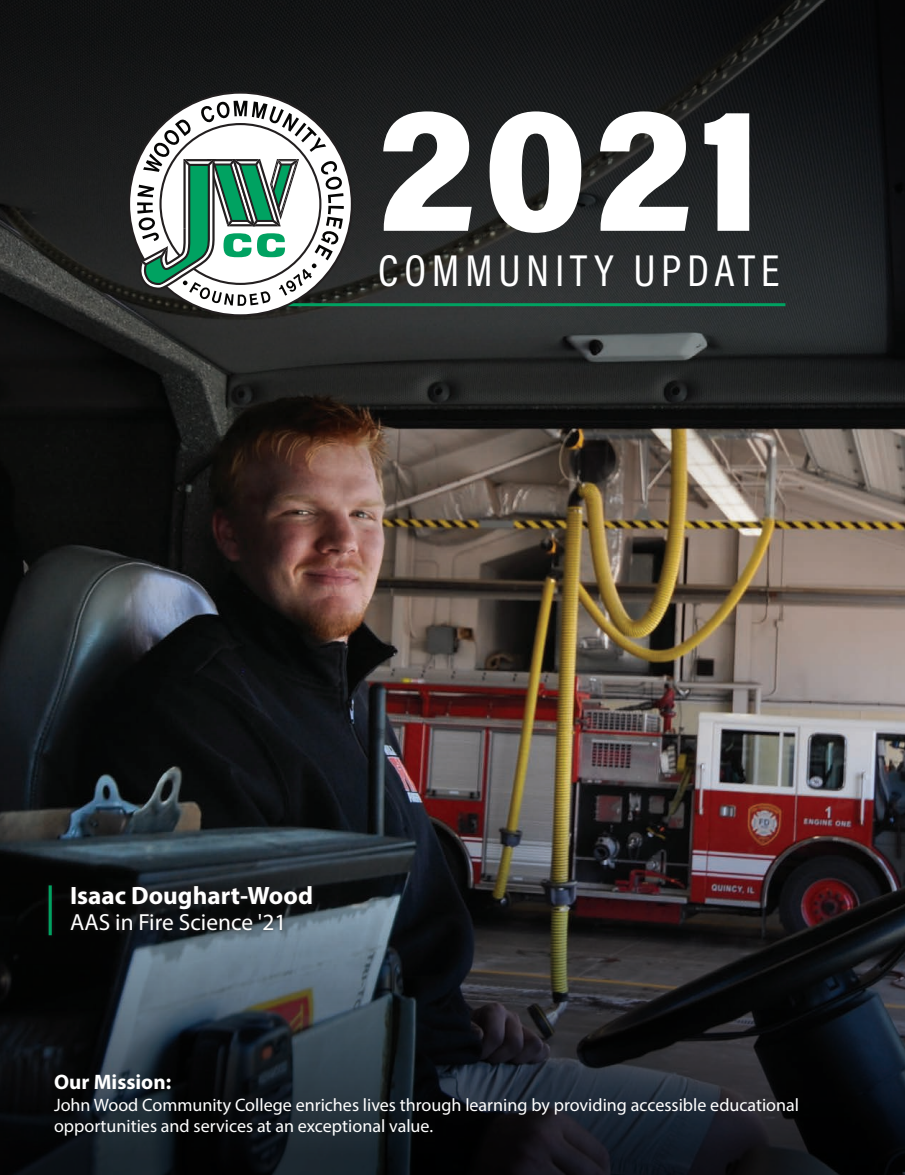
<style>
.page{position:relative;width:905px;height:1175px;background:#fff}
.page>*{position:absolute;margin:0;border:0;box-sizing:border-box;transform-origin:0 0}
.t1{font:900 171.45px "Acumin Pro Semi Cond";color:#fff}
.t2{font:45px "Acumin Pro Cond";letter-spacing:.125em;color:#fff}
.t3{font:700 25.2px "Myriad Pro";color:#fff}
.t4{font:23.25px "Myriad Pro";color:#fff}
.t5{font:700 21px "Myriad Pro";color:#fff}
.t6{font:18px/21.6px "Myriad Pro";color:#fff}
</style>
<div class="page">
<svg style="left:0;top:747px;width:904px;height:427px;background:#27272b"></svg>
<img style="left:0;top:0;width:904px;height:747px">
<hr style="left:205px;top:303px;width:580px;height:3px;background:#00a261">
<svg style="left:128px;top:92px;width:225px;height:224px"></svg>
<svg style="left:137px;top:101px;width:207px;height:205px"></svg>
<div style="left:44px;top:880px;width:273px;height:60px;background:#231f20;opacity:.75"></div>
<hr style="left:49px;top:887px;width:3px;height:46px;background:#00a261">
<p class="t1" style="left:378px;top:51px;width:384px">2021</p>
<p class="t2" style="left:378px;top:241px;width:402px">COMMUNITY UPDATE</p>
<p class="t3" style="left:70px;top:879px;width:244px">Isaac Doughart-Wood</p>
<p class="t4" style="left:70px;top:908px;width:218px">AAS in Fire Science '21</p>
<p class="t5" style="left:54px;top:1068px;width:119px">Our Mission:</p>
<p class="t6" style="left:54px;top:1093px;width:746px">John Wood Community College enriches lives through learning by providing accessible educational opportunities and services at an exceptional value.</p>
</div>
